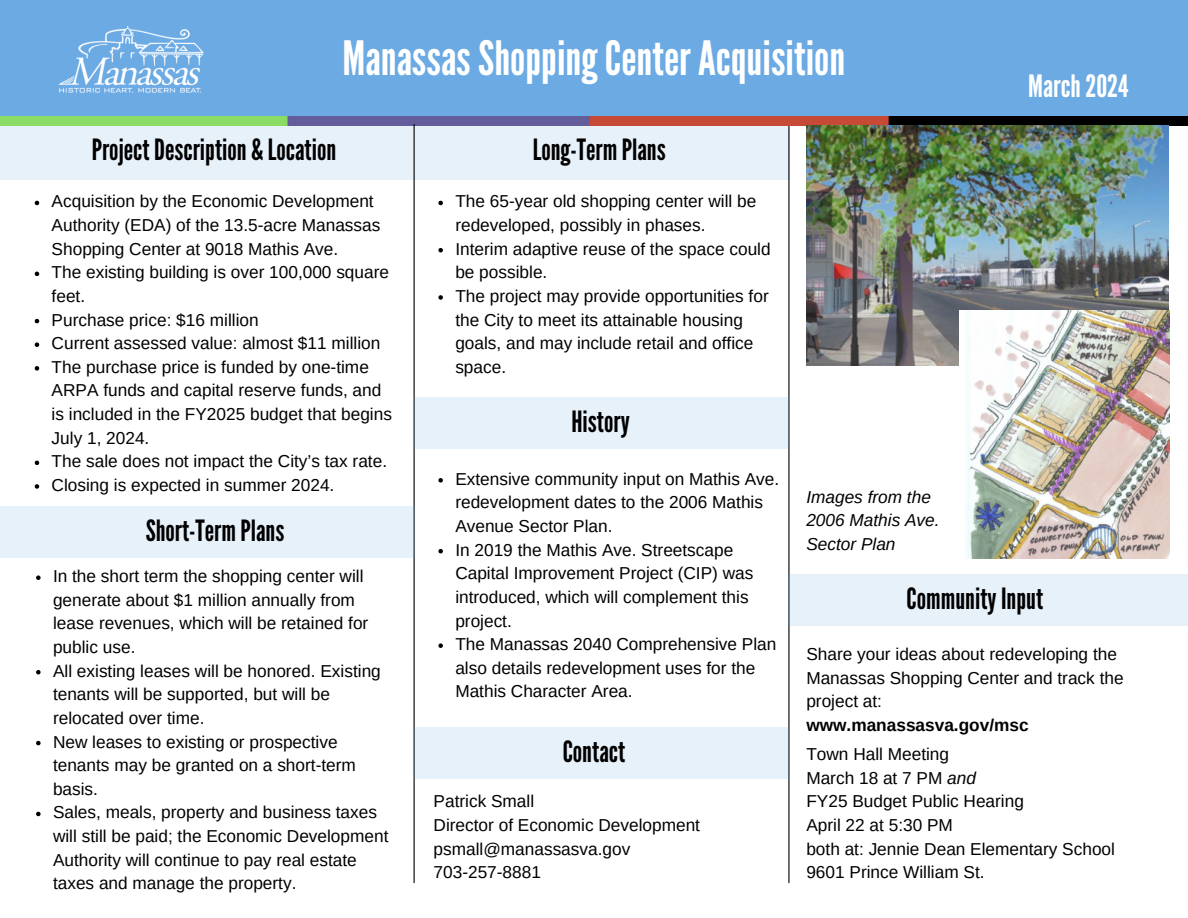
<style>
.page{position:relative;width:1188px;height:918px;background:#fff}
.page>*{position:absolute;margin:0;border:0;box-sizing:border-box;transform-origin:0 0}
.t1{font:47.25px "League Gothic";color:#fff}
.t2{font:30.75px "League Gothic";color:#fff}
.t3{font:29.25px "League Gothic";color:#000}
.t4{font:17.25px/23.7px "Arimo";color:#000}
.t5{font:italic 17.25px/23.7px "Arimo";color:#000}
.t6{font:700 17.25px "Arimo";color:#000}
.s1{font-style:italic}
</style>
<div class="page">
<div style="left:0;top:0;width:1188px;height:121px;background:#6caae4"></div>
<img style="left:58px;top:26px;width:146px;height:67px">
<div style="left:0;top:121px;width:790px;height:59px;background:#e7f1fa"></div>
<img style="left:0;top:116px;width:1188px;height:9px">
<hr style="left:414px;top:125px;width:1px;height:758px;background:#000">
<hr style="left:788px;top:126px;width:1px;height:757px;background:#000">
<div style="left:1px;top:506px;width:414px;height:52px;background:#e7f1fa"></div>
<div style="left:414px;top:727px;width:375px;height:52px;background:#e7f1fa"></div>
<div style="left:789px;top:574px;width:399px;height:52px;background:#e7f1fa"></div>
<svg style="left:438px;top:201px;width:5px;height:4px"></svg>
<svg style="left:438px;top:248px;width:5px;height:4px"></svg>
<svg style="left:438px;top:295px;width:5px;height:5px"></svg>
<div style="left:414px;top:397px;width:375px;height:51px;background:#e7f1fa"></div>
<img style="left:806px;top:126px;width:363px;height:239px">
<img style="left:959px;top:311px;width:211px;height:247px">
<svg style="left:35px;top:201px;width:4px;height:4px"></svg>
<svg style="left:35px;top:272px;width:4px;height:4px"></svg>
<svg style="left:35px;top:319px;width:4px;height:4px"></svg>
<svg style="left:35px;top:342px;width:4px;height:5px"></svg>
<svg style="left:35px;top:366px;width:4px;height:5px"></svg>
<svg style="left:35px;top:461px;width:4px;height:4px"></svg>
<svg style="left:35px;top:484px;width:4px;height:5px"></svg>
<svg style="left:36px;top:575px;width:5px;height:5px"></svg>
<svg style="left:36px;top:670px;width:5px;height:4px"></svg>
<svg style="left:36px;top:741px;width:5px;height:4px"></svg>
<svg style="left:36px;top:812px;width:5px;height:4px"></svg>
<svg style="left:438px;top:478px;width:5px;height:5px"></svg>
<svg style="left:438px;top:549px;width:5px;height:4px"></svg>
<svg style="left:438px;top:643px;width:5px;height:5px"></svg>
<h2 class="t1" style="left:343px;top:31px;width:504px">ManassasShoppingCenterAcquisition</h2>
<p class="t3" style="left:92px;top:132px;width:246px">ProjectDescription &amp; Location</p>
<p class="t3" style="left:533px;top:132px;width:135px">Long-Term Plans</p>
<p class="t2" style="left:1028px;top:69px;width:102px">March2024</p>
<p class="t4" style="left:52px;top:190px;width:330px">Acquisition by the Economic Development<br>Authority (EDA) of the 13.5-acre Manassas<br>Shopping Center at 9018 Mathis Ave.</p>
<p class="t4" style="left:52px;top:260px;width:339px">The existing building is over 100,000 square feet.</p>
<h2 class="t4" style="left:52px;top:308px;width:209px">Purchase price: $16 million</h2>
<p class="t4" style="left:52px;top:331px;width:330px">Current assessed value: almost $11 million</p>
<p class="t4" style="left:52px;top:355px;width:342px">The purchase price is funded by one-time ARPA funds and capital reserve funds, and is included in the FY2025 budget that begins July 1, 2024.</p>
<p class="t4" style="left:52px;top:449px;width:337px">The sale does not impact the City’s tax rate.</p>
<p class="t4" style="left:52px;top:473px;width:284px">Closing is expected in summer 2024.</p>
<p class="t3" style="left:146px;top:514px;width:140px">Short-Term Plans</p>
<h2 class="t4" style="left:53px;top:564px;width:317px">In the short term the shopping center will generate about $1 million annually from lease revenues, which will be retained for public use.</h2>
<p class="t4" style="left:53px;top:659px;width:329px">All existing leases will be honored. Existing tenants will be supported, but will be relocated over time.</p>
<p class="t4" style="left:53px;top:730px;width:304px">New leases to existing or prospective tenants may be granted on a short-term basis.</p>
<p class="t4" style="left:53px;top:801px;width:337px">Sales, meals, property and business taxes will still be paid; the Economic Development Authority will continue to pay real estate taxes and manage the property.</p>
<p class="t4" style="left:455px;top:190px;width:302px">The 65-year old shopping center will be redeveloped, possibly in phases.</p>
<h2 class="t4" style="left:455px;top:237px;width:317px">Interim adaptive reuse of the space could be possible.</h2>
<h2 class="t4" style="left:455px;top:284px;width:315px">The project may provide opportunities for the City to meet its attainable housing goals, and may include retail and office space.</h2>
<p class="t3" style="left:572px;top:404px;width:60px">History</p>
<p class="t4" style="left:455px;top:467px;width:325px">Extensive community input on Mathis Ave. redevelopment dates to the 2006 Mathis<br>Avenue Sector Plan.</p>
<p class="t4" style="left:455px;top:538px;width:300px">In 2019 the Mathis Ave. Streetscape<br>Capital Improvement Project (CIP) was introduced, which will complement this project.</p>
<p class="t4" style="left:455px;top:632px;width:323px">The Manassas 2040 Comprehensive Plan also details redevelopment uses for the<br>Mathis Character Area.</p>
<p class="t3" style="left:563px;top:735px;width:64px">Contact</p>
<p class="t4" style="left:434px;top:789px;width:102px">Patrick Small</p>
<h2 class="t4" style="left:434px;top:813px;width:268px">Director of Economic Development</h2>
<p class="t4" style="left:434px;top:837px;width:198px">psmall@manassasva.gov</p>
<p class="t4" style="left:434px;top:860px;width:109px">703-257-8881</p>
<p class="t5" style="left:806px;top:485px;width:135px">Images from the<br>2006 Mathis Ave.<br>Sector Plan</p>
<h2 class="t3" style="left:907px;top:582px;width:138px">CommunityInput</h2>
<p class="t4" style="left:806px;top:642px;width:319px">Share your ideas about redeveloping the<br>Manassas Shopping Center and track the project at:</p>
<p class="t6" style="left:806px;top:715px;width:224px">www.manassasva.gov/msc</p>
<p class="t4" style="left:806px;top:742px;width:144px">Town Hall Meeting</p>
<p class="t4" style="left:806px;top:766px;width:171px">March 18 at 7 PM <span class="s1">and</span></p>
<p class="t4" style="left:806px;top:789px;width:219px">FY25 Budget Public Hearing</p>
<p class="t4" style="left:806px;top:813px;width:148px">April 22 at 5:30 PM</p>
<p class="t4" style="left:806px;top:837px;width:310px">both at: Jennie Dean Elementary School</p>
<p class="t4" style="left:806px;top:860px;width:180px">9601 Prince William St.</p>
</div>
